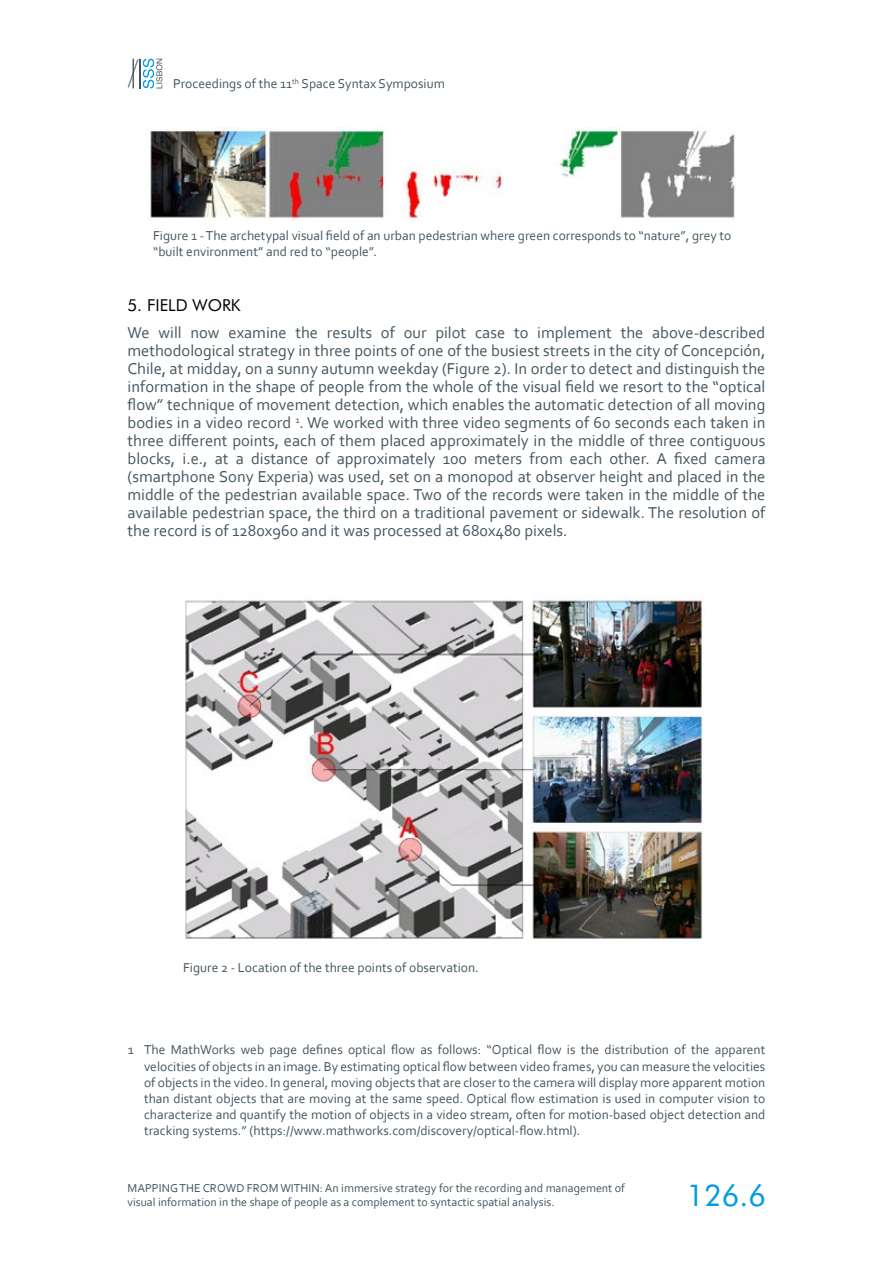
<style>
.page{position:relative;width:893px;height:1263px;background:#fff}
.page>*{position:absolute;margin:0;border:0;box-sizing:border-box;transform-origin:0 0}
.t1{font:30px "Futura BT";color:#009de0}
.t2{font:16.5px/18px "Corbel";color:#46555f;text-align:justify}
.t3{font:16.5px "Futura BT";color:#000}
.t4{font:13.5px/16.2px "Corbel";color:#46555f}
.t5{font:12px/14.4px "Corbel";color:#46555f}
</style>
<div class="page">
<svg style="left:128px;top:59px;width:34px;height:29px"></svg>
<img style="left:150px;top:128px;width:585px;height:93px">
<img style="left:185px;top:599px;width:518px;height:340px">
<p class="t4" style="left:173px;top:76px;width:273px">Proceedings of the 11<sup>th</sup> Space Syntax Symposium</p>
<p class="t4" style="left:153px;top:227px;width:580px">Figure 1 - The archetypal visual field of an urban pedestrian where green corresponds to “nature”, grey to “built environment” and red to “people”.</p>
<p class="t3" style="left:128px;top:295px;width:115px">5. FIELD WORK</p>
<p class="t2" style="left:128px;top:323px;width:639px">We will now examine the results of our pilot case to implement the above-described methodological strategy in three points of one of the busiest streets in the city of Concepción, Chile, at midday, on a sunny autumn weekday (Figure 2). In order to detect and distinguish the information in the shape of people from the whole of the visual field we resort to the “optical flow” technique of movement detection, which enables the automatic detection of all moving bodies in a video record <sup>1</sup>. We worked with three video segments of 60 seconds each taken in three different points, each of them placed approximately in the middle of three contiguous blocks, i.e., at a distance of approximately 100 meters from each other. A fixed camera (smartphone Sony Experia) was used, set on a monopod at observer height and placed in the middle of the pedestrian available space. Two of the records were taken in the middle of the available pedestrian space, the third on a traditional pavement or sidewalk. The resolution of the record is of 1280x960 and it was processed at 680x480 pixels.</p>
<p class="t4" style="left:183px;top:959px;width:297px">Figure 2 - Location of the three points of observation.</p>
<p class="t4" style="left:144px;top:1041px;width:623px;text-align:justify;text-indent:-16px">1 The MathWorks web page defines optical flow as follows: “Optical flow is the distribution of the apparent velocities of objects in an image. By estimating optical flow between video frames, you can measure the velocities of objects in the video. In general, moving objects that are closer to the camera will display more apparent motion than distant objects that are moving at the same speed. Optical flow estimation is used in computer vision to characterize and quantify the motion of objects in a video stream, often for motion-based object detection and tracking systems.” (https://www.mathworks.com/discovery/optical-flow.html).</p>
<p class="t5" style="left:128px;top:1180px;width:499px">MAPPING THE CROWD FROM WITHIN: An immersive strategy for the recording and management of visual information in the shape of people as a complement to syntactic spatial analysis.</p>
<h1 class="t1" style="left:686px;top:1177px;width:81px">126.6</h1>
</div>
